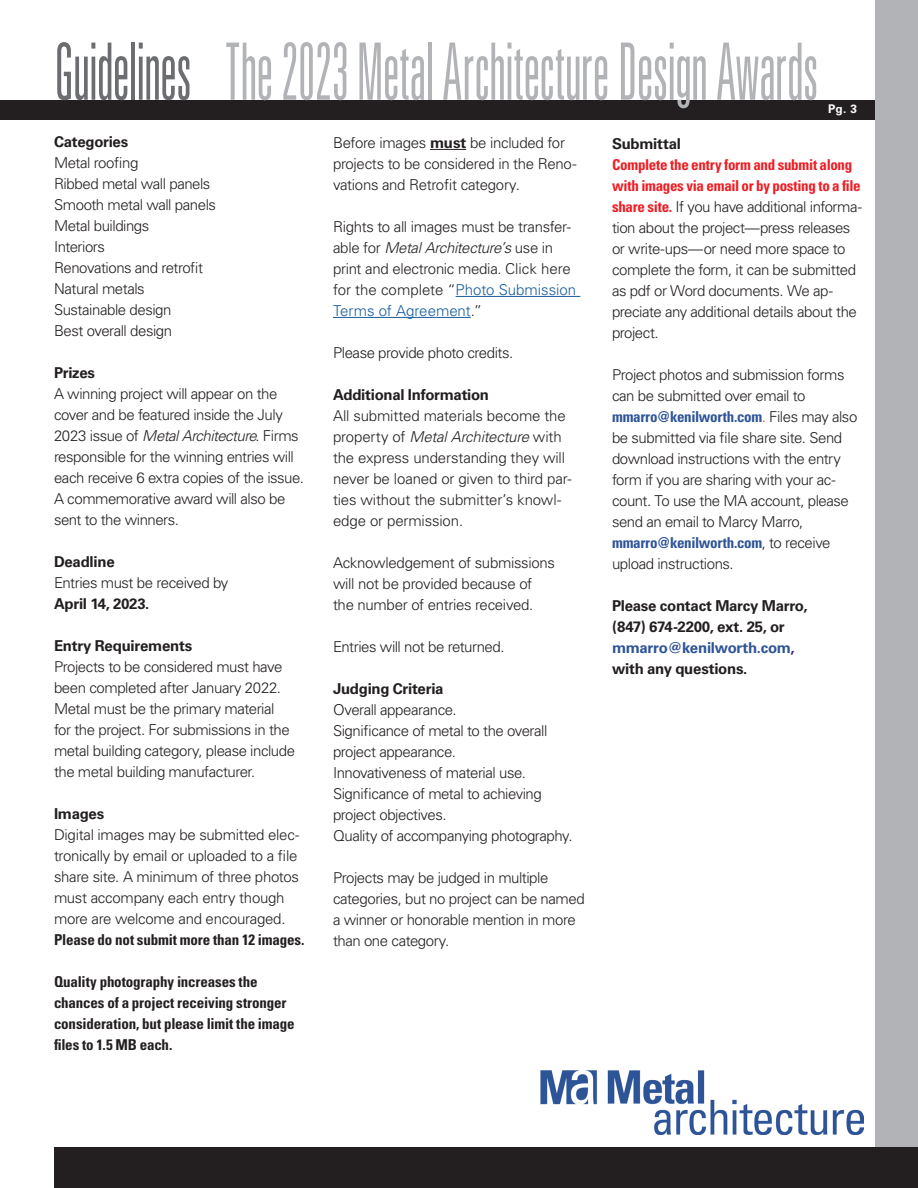
<style>
.page{position:relative;width:918px;height:1188px;background:#fff}
.page>*{position:absolute;margin:0;border:0;box-sizing:border-box;transform-origin:0 0}
.t1{font:300 ultra-condensed 79.2px "Univers";letter-spacing:-.01em;color:#b2b3b7;scale:.76 1}
.t2{font:300 15px/21px "Univers";letter-spacing:-.03em;color:#231f20}
.t3{font:300 15px/21px "Univers";letter-spacing:-.01em;color:#231f20}
.t4{font:700 15px "Univers";letter-spacing:-.02em;color:#231f20}
.t5{font:700 condensed 15px/21px "Univers";letter-spacing:-.01em;color:#231f20}
.t6{font:700 condensed 15px "Univers";letter-spacing:-.02em;color:#2e5498}
.t7{font:700 15px "Univers";letter-spacing:-.02em;color:#2e5498}
.t8{font:700 12px "Univers";color:#fff}
.s1{color:#6c6d70}
.s2{font-style:italic}
.s3{font-weight:700;font-stretch:condensed}
.s4{font-weight:700}
.s5{color:#175d9e}
.s6{font-weight:700;font-stretch:condensed;color:#ee1d23}
.s7{font-weight:700;font-stretch:condensed;color:#2e5498}
.s8{color:#ee1d23}
.s9{font-weight:300;font-stretch:normal;color:#231f20}
.s10{color:#501f79}
</style>
<div class="page">
<hr style="left:430px;top:149px;width:36px;height:1px;background:#231f20">
<hr style="left:456px;top:296px;width:124px;height:1px;background:#175d9e">
<hr style="left:333px;top:317px;width:138px;height:1px;background:#175d9e">
<div style="left:0;top:100px;width:878px;height:20px;background:#231f20"></div>
<div style="left:875px;top:0;width:43px;height:1149px;background:#b2b3b7"></div>
<div style="left:54px;top:1148px;width:864px;height:40px;background:#231f20"></div>
<img style="left:540px;top:1070px;width:324px;height:64px">
<p class="t1" style="left:54px;top:30px;width:1007px"><span class="s1">Guidelines</span> The 2023 Metal Architecture Design Awards</p>
<p class="t8" style="left:828px;top:102px;width:31px">Pg. 3</p>
<p class="t4" style="left:54px;top:133px;width:76px">Categories</p>
<p class="t2" style="left:54px;top:152px;width:86px">Metal roofing</p>
<p class="t2" style="left:54px;top:173px;width:158px">Ribbed metal wall panels</p>
<p class="t2" style="left:54px;top:194px;width:164px">Smooth metal wall panels</p>
<p class="t2" style="left:54px;top:215px;width:97px">Metal buildings</p>
<p class="t2" style="left:54px;top:236px;width:53px">Interiors</p>
<p class="t2" style="left:54px;top:257px;width:151px">Renovations and retrofit</p>
<p class="t2" style="left:54px;top:278px;width:92px">Natural metals</p>
<p class="t2" style="left:54px;top:299px;width:119px">Sustainable design</p>
<p class="t2" style="left:54px;top:320px;width:120px">Best overall design</p>
<p class="t4" style="left:54px;top:364px;width:43px">Prizes</p>
<p class="t2" style="left:54px;top:383px;width:252px">A winning project will appear on the cover and be featured inside the July 2023 issue of <span class="s2">Metal Architecture</span>. Firms responsible for the winning entries will each receive 6 extra copies of the issue.<br>A commemorative award will also be sent to the winners.</p>
<p class="t4" style="left:54px;top:553px;width:62px">Deadline</p>
<p class="t2" style="left:54px;top:572px;width:176px">Entries must be received by</p>
<p class="t4" style="left:54px;top:595px;width:97px">April 14, 2023.</p>
<p class="t4" style="left:54px;top:637px;width:140px">Entry Requirements</p>
<p class="t2" style="left:54px;top:656px;width:243px">Projects to be considered must have been completed after January 2022.<br>Metal must be the primary material for the project. For submissions in the metal building category, please include the metal building manufacturer.</p>
<p class="t4" style="left:54px;top:805px;width:52px">Images</p>
<p class="t2" style="left:54px;top:824px;width:252px">Digital images may be submitted elec&shy;tronically by email or uploaded to a file share site. A minimum of three photos must accompany each entry though more are welcome and encouraged.<br><span class="s3">Please do not submit more than 12 images.</span></p>
<p class="t5" style="left:54px;top:971px;width:205px">Quality photography increases the</p>
<p class="t5" style="left:54px;top:992px;width:234px">chances of a project receiving stronger</p>
<p class="t5" style="left:54px;top:1013px;width:242px">consideration, but please limit the image files to 1.5 MB each.</p>
<p class="t2" style="left:333px;top:132px;width:245px">Before images <span class="s4">must</span> be included for projects to be considered in the Reno&shy;vations and Retrofit category.</p>
<p class="t2" style="left:333px;top:216px;width:245px">Rights to all images must be transfer&shy;able for <span class="s2">Metal Architecture’s</span> use in print and electronic media. Click here for the complete “<span class="s5">Photo Submission Terms of Agreement</span>.”</p>
<p class="t2" style="left:333px;top:342px;width:182px">Please provide photo credits.</p>
<p class="t4" style="left:333px;top:386px;width:158px">Additional Information</p>
<p class="t3" style="left:333px;top:405px;width:240px">All submitted materials become the property of <span class="s2">Metal Architecture</span> with the express understanding they will never be loaned or given to third par&shy;ties without the submitter’s knowl&shy;edge or permission.</p>
<p class="t2" style="left:333px;top:552px;width:224px">Acknowledgement of submissions</p>
<p class="t2" style="left:333px;top:573px;width:201px">will not be provided because of</p>
<p class="t2" style="left:333px;top:594px;width:202px">the number of entries received.</p>
<p class="t2" style="left:333px;top:636px;width:173px">Entries will not be returned.</p>
<p class="t4" style="left:333px;top:680px;width:112px">Judging Criteria</p>
<p class="t2" style="left:333px;top:699px;width:125px">Overall appearance.</p>
<p class="t2" style="left:333px;top:720px;width:216px">Significance of metal to the overall</p>
<p class="t2" style="left:333px;top:741px;width:124px">project appearance.</p>
<p class="t2" style="left:333px;top:762px;width:194px">Innovativeness of material use.</p>
<p class="t2" style="left:333px;top:783px;width:210px">Significance of metal to achieving</p>
<p class="t2" style="left:333px;top:804px;width:115px">project objectives.</p>
<p class="t2" style="left:333px;top:825px;width:241px">Quality of accompanying photography.</p>
<p class="t2" style="left:333px;top:867px;width:253px">Projects may be judged in multiple categories, but no project can be named a winner or honorable mention in more than one category.</p>
<p class="t4" style="left:612px;top:135px;width:71px">Submittal</p>
<p class="t2" style="left:612px;top:154px;width:251px"><span class="s6">Complete the entry form and submit along with images via email or by posting to a file share site.</span> If you have additional informa&shy;tion about the project—press releases or write-ups—or need more space to complete the form, it can be submitted as pdf or Word documents. We ap&shy;preciate any additional details about the project.</p>
<p class="t2" style="left:612px;top:364px;width:234px">Project photos and submission forms</p>
<p class="t2" style="left:612px;top:385px;width:195px">can be submitted over email to</p>
<p class="t2" style="left:612px;top:406px;width:247px"><span class="s7">mmarro@kenilworth.com</span><span class="s8">.</span> Files may also be submitted via file share site. Send download instructions with the entry form if you are sharing with your ac&shy;count. To use the MA account, please</p>
<p class="t2" style="left:612px;top:511px;width:193px">send an email to Marcy Marro,</p>
<p class="t6" style="left:612px;top:533px;width:220px">mmarro@kenilworth.com<span class="s9">, to receive</span></p>
<p class="t2" style="left:612px;top:553px;width:123px">upload instructions.</p>
<p class="t4" style="left:612px;top:597px;width:197px">Please contact Marcy Marro,</p>
<p class="t4" style="left:612px;top:618px;width:174px">(847) 674-2200, ext. 25, or</p>
<p class="t7" style="left:612px;top:639px;width:184px">mmarro@kenilworth.com<span class="s10">,</span></p>
<p class="t4" style="left:612px;top:660px;width:137px">with any questions.</p>
</div>
